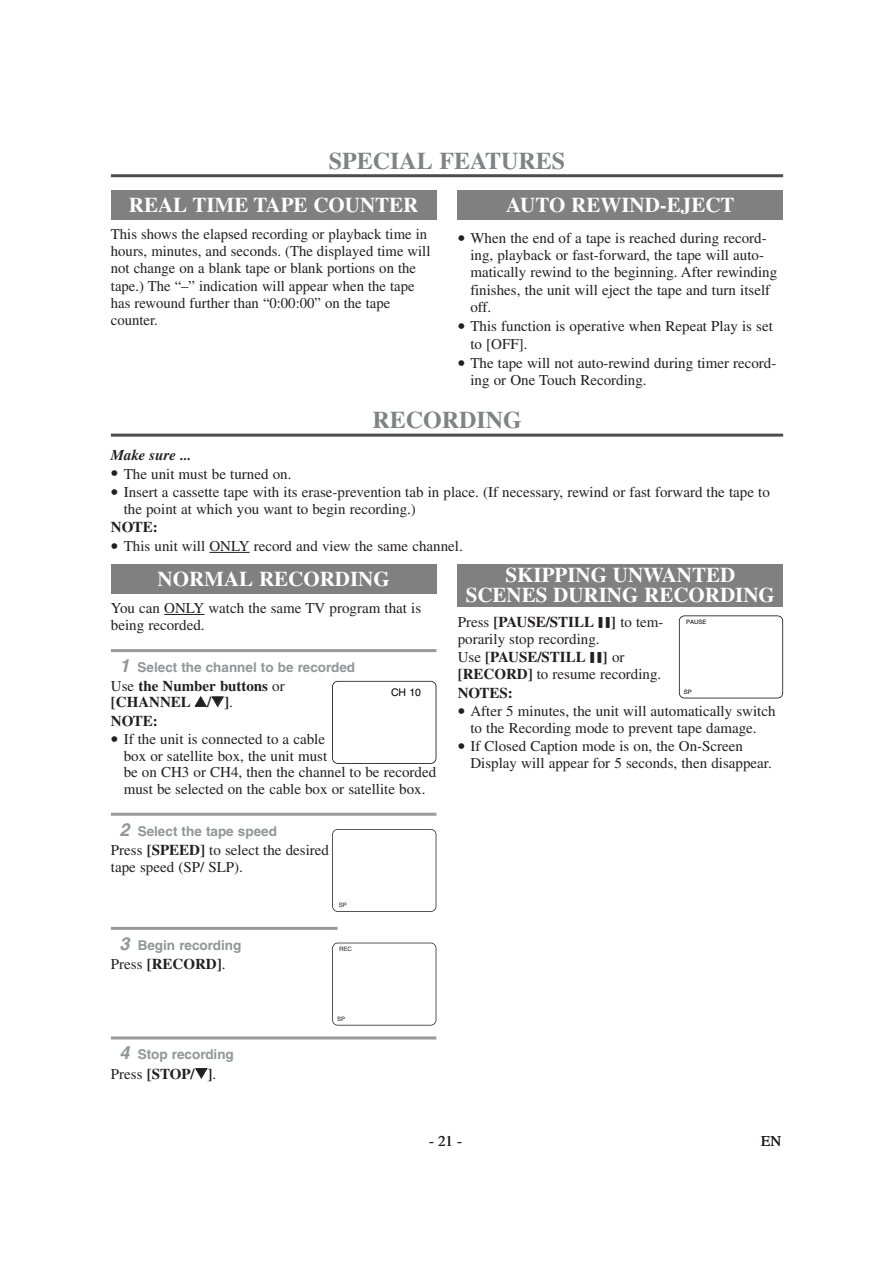
<style>
.page{position:relative;width:893px;height:1263px;background:#fff}
.page>*{position:absolute;margin:0;border:0;box-sizing:border-box;transform-origin:0 0}
.t1{font:700 24px "Times";color:#808285}
.t2{font:700 21px/20.2px "Times";color:#fff;text-align:center}
.t3{font:15px/17.2px "Times";color:#231f20}
.t4{font:700 15px/16.5px "Times";color:#231f20}
.t5{font:italic 700 15px "Times";color:#231f20}
.t6{font:700 13.5px "Helvetica";color:#939598}
.t7{font:10.5px "Helvetica";color:#000}
.t8{font:6px "Helvetica";color:#231f20}
.t9{font:6px "Helvetica";color:#000}
.s1{font-size:21px}
.s2{font-style:italic;font-size:18px}
.s3{font-weight:400}
.s4{font-family:"Funai Font";font-weight:400}
.s5{font-weight:700}
.s6{font-family:"Funai Font"}
</style>
<div class="page">
<hr style="left:111px;top:174px;width:672px;height:3px;background:#4d4d4d">
<div style="left:111px;top:190px;width:325px;height:30px;background:#808080"></div>
<div style="left:457px;top:190px;width:326px;height:30px;background:#808080"></div>
<hr style="left:111px;top:434px;width:672px;height:3px;background:#4d4d4d">
<hr style="left:209px;top:552px;width:30px;height:1px;background:#231f20">
<svg style="left:164px;top:614px;width:40px;height:1px"></svg>
<hr style="left:111px;top:649px;width:325px;height:3px;background:#999">
<hr style="left:111px;top:813px;width:325px;height:3px;background:#999">
<hr style="left:111px;top:927px;width:226px;height:3px;background:#999">
<hr style="left:111px;top:1036px;width:325px;height:3px;background:#999">
<div style="left:111px;top:564px;width:325px;height:30px;background:#808080"></div>
<div style="left:457px;top:564px;width:326px;height:43px;background:#808080"></div>
<div style="left:332px;top:829px;width:104px;height:83px;border:2px solid #231f20;border-radius:6px"></div>
<div style="left:332px;top:943px;width:104px;height:83px;border:2px solid #231f20;border-radius:6px"></div>
<div style="left:679px;top:615px;width:104px;height:83px;border:2px solid #000;border-radius:6px"></div>
<div style="left:332px;top:681px;width:104px;height:83px;border:2px solid #000;border-radius:6px"></div>
<h1 class="t1" style="left:329px;top:152px;width:238px">SPECIAL FEATURES</h1>
<h2 class="t2" style="left:129px;top:196px;width:291px">REAL TIME TAPE COUNTER</h2>
<h2 class="t2" style="left:506px;top:196px;width:230px">AUTO REWIND-EJECT</h2>
<p class="t3" style="left:470px;top:231px;width:308px;text-indent:-13px"><span class="s1">•</span> When the end of a tape is reached during record&shy;ing, playback or fast-forward, the tape will auto&shy;matically rewind to the beginning. After rewinding finishes, the unit will eject the tape and turn itself off.</p>
<p class="t3" style="left:470px;top:319px;width:304px;text-indent:-13px"><span class="s1">•</span> This function is operative when Repeat Play is set to [OFF].</p>
<p class="t3" style="left:470px;top:356px;width:307px;text-indent:-13px"><span class="s1">•</span> The tape will not auto-rewind during timer record&shy;ing or One Touch Recording.</p>
<h1 class="t1" style="left:372px;top:412px;width:151px">RECORDING</h1>
<p class="t5" style="left:111px;top:449px;width:82px">Make sure ...</p>
<p class="t3" style="left:111px;top:466px;width:182px"><span class="s1">•</span> The unit must be turned on.</p>
<p class="t3" style="left:124px;top:485px;width:647px;line-height:16.5px;text-indent:-13px"><span class="s1">•</span> Insert a cassette tape with its erase-prevention tab in place. (If necessary, rewind or fast forward the tape to the point at which you want to begin recording.)</p>
<p class="t4" style="left:111px;top:520px;width:48px">NOTE:</p>
<p class="t3" style="left:111px;top:539px;width:353px"><span class="s1">•</span> This unit will ONLY record and view the same channel.</p>
<p class="t3" style="left:111px;top:227px;width:321px">This shows the elapsed recording or playback time in hours, minutes, and seconds. (The displayed time will not change on a blank tape or blank portions on the tape.) The “–” indication will appear when the tape has rewound further than “0:00:00” on the tape counter.</p>
<h2 class="t2" style="left:466px;top:567px;width:311px">SKIPPING UNWANTED<br>SCENES DURING RECORDING</h2>
<h2 class="t2" style="left:157px;top:570px;width:234px">NORMAL RECORDING</h2>
<p class="t3" style="left:111px;top:601px;width:312px">You can ONLY watch the same TV program that is being recorded.</p>
<p class="t6" style="left:119px;top:662px;width:237px"><span class="s2">1</span> Select the channel to be recorded</p>
<p class="t4" style="left:111px;top:679px;width:175px"><span class="s3">Use</span> the Number buttons <span class="s3">or </span>[CHANNEL <span class="s4">K</span>/<span class="s4">L</span>]<span class="s3">.</span></p>
<p class="t4" style="left:111px;top:714px;width:48px">NOTE:</p>
<p class="t3" style="left:124px;top:732px;width:314px;line-height:16.5px;text-indent:-13px"><span class="s1">•</span> If the unit is connected to a cable<br>box or satellite box, the unit must<br>be on CH3 or CH4, then the channel to be recorded must be selected on the cable box or satellite box.</p>
<p class="t6" style="left:119px;top:826px;width:159px"><span class="s2">2</span> Select the tape speed</p>
<p class="t3" style="left:111px;top:843px;width:220px">Press <span class="s5">[SPEED]</span> to select the desired tape speed (SP/ SLP).</p>
<p class="t3" style="left:457px;top:615px;width:207px;line-height:16.5px">Press <span class="s5">[PAUSE/STILL</span> <span class="s6">F</span><span class="s5">]</span> to tem&shy;porarily stop recording.</p>
<p class="t3" style="left:457px;top:651px;width:205px;line-height:16.5px">Use <span class="s5">[PAUSE/STILL</span> <span class="s6">F</span><span class="s5">]</span> or <span class="s5">[RECORD]</span> to resume recording.</p>
<p class="t4" style="left:457px;top:686px;width:57px">NOTES:</p>
<p class="t3" style="left:457px;top:704px;width:319px;line-height:16.5px;text-align:center"><span class="s1">•</span> After 5 minutes, the unit will automatically switch to the Recording mode to prevent tape damage.</p>
<p class="t3" style="left:470px;top:739px;width:303px;line-height:16.5px;text-indent:-13px"><span class="s1">•</span> If Closed Caption mode is on, the On-Screen<br>Display will appear for 5 seconds, then disappear.</p>
<p class="t9" style="left:686px;top:620px;width:22px">PAUSE</p>
<p class="t7" style="left:391px;top:688px;width:32px">CH 10</p>
<p class="t9" style="left:683px;top:689px;width:10px">SP</p>
<p class="t6" style="left:119px;top:940px;width:123px"><span class="s2">3</span> Begin recording</p>
<p class="t4" style="left:111px;top:957px;width:116px"><span class="s3">Press</span> [RECORD]<span class="s3">.</span></p>
<p class="t6" style="left:119px;top:1050px;width:116px"><span class="s2">4</span> Stop recording</p>
<p class="t4" style="left:111px;top:1067px;width:107px"><span class="s3">Press</span> [STOP/<span class="s4">L</span>]<span class="s3">.</span></p>
<p class="t8" style="left:339px;top:903px;width:10px">SP</p>
<p class="t8" style="left:339px;top:947px;width:14px">REC</p>
<p class="t8" style="left:337px;top:1016px;width:10px">SP</p>
<p class="t3" style="left:429px;top:1134px;width:35px">- 21 -</p>
<p class="t3" style="left:761px;top:1134px;width:21px">EN</p>
</div>
